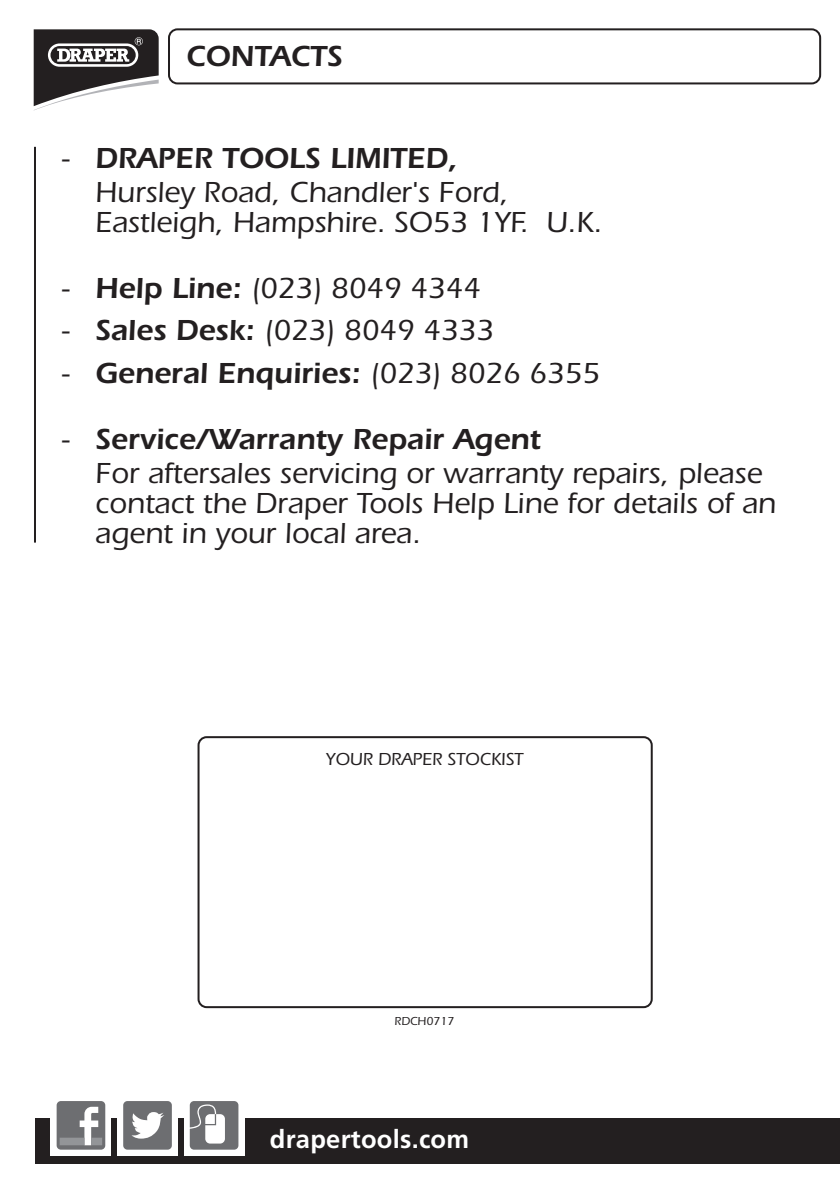
<style>
.page{position:relative;width:840px;height:1191px;background:#fff}
.page>*{position:absolute;margin:0;border:0;box-sizing:border-box;transform-origin:0 0}
.t1{font:500 30px/34px "Itc Eras";color:#231f20}
.t2{font:600 30px "Itc Eras";color:#231f20}
.t3{font:700 25.6px "Frutiger";letter-spacing:.01em;color:#fff}
.t4{font:500 18px "Itc Eras";color:#231f20}
.t5{font:500 12px "Itc Eras";color:#231f20}
.s1{font-weight:600}
.s2{font-weight:500}
</style>
<div class="page">
<div style="left:168px;top:28px;width:652px;height:56px;border:2px solid #231f20;border-radius:9px"></div>
<div style="left:197px;top:736px;width:455px;height:272px;border:2px solid #231f20;border-radius:8px"></div>
<hr style="left:34px;top:147px;width:2px;height:395px;background:#231f20">
<div style="left:35px;top:1118px;width:804px;height:45px;background:#231f20"></div>
<div style="left:51px;top:1095px;width:60px;height:60px;background:#fff"></div>
<div style="left:117px;top:1095px;width:60px;height:60px;background:#fff"></div>
<div style="left:184px;top:1095px;width:60px;height:60px;background:#fff"></div>
<svg style="left:57px;top:1101px;width:48px;height:48px;background:#898a8c"></svg>
<svg style="left:190px;top:1101px;width:48px;height:48px"></svg>
<svg style="left:123px;top:1101px;width:49px;height:48px"></svg>
<svg style="left:34px;top:29px;width:124px;height:81px"></svg>
<p class="t2" style="left:186px;top:46px;width:158px">CONTACTS</p>
<p class="t1" style="left:95px;top:145px;width:414px;text-indent:-33px">- <span class="s1">DRAPER TOOLS LIMITED,<br></span>Hursley Road, Chandler's Ford,</p>
<p class="t1" style="left:95px;top:209px;width:508px">Eastleigh, Hampshire. SO53 1YF. U.K.</p>
<p class="t1" style="left:62px;top:275px;width:420px">- <span class="s1">Help Line:</span> (023) 8049 4344</p>
<p class="t1" style="left:62px;top:317px;width:433px">- <span class="s1">Sales Desk:</span> (023) 8049 4333</p>
<p class="t2" style="left:62px;top:362px;width:539px"><span class="s2">-</span> General Enquiries: <span class="s2">(023) 8026 6355</span></p>
<p class="t1" style="left:95px;top:425px;width:668px;text-indent:-33px">- <span class="s1">Service/Warranty Repair Agent<br></span>For aftersales servicing or warranty repairs, please</p>
<p class="t1" style="left:95px;top:491px;width:682px;line-height:30px">contact the Draper Tools Help Line for details of an agent in your local area.</p>
<p class="t4" style="left:326px;top:753px;width:199px">YOUR DRAPER STOCKIST</p>
<p class="t5" style="left:394px;top:1017px;width:61px">RDCH0717</p>
<p class="t3" style="left:270px;top:1128px;width:201px">drapertools.com</p>
</div>
